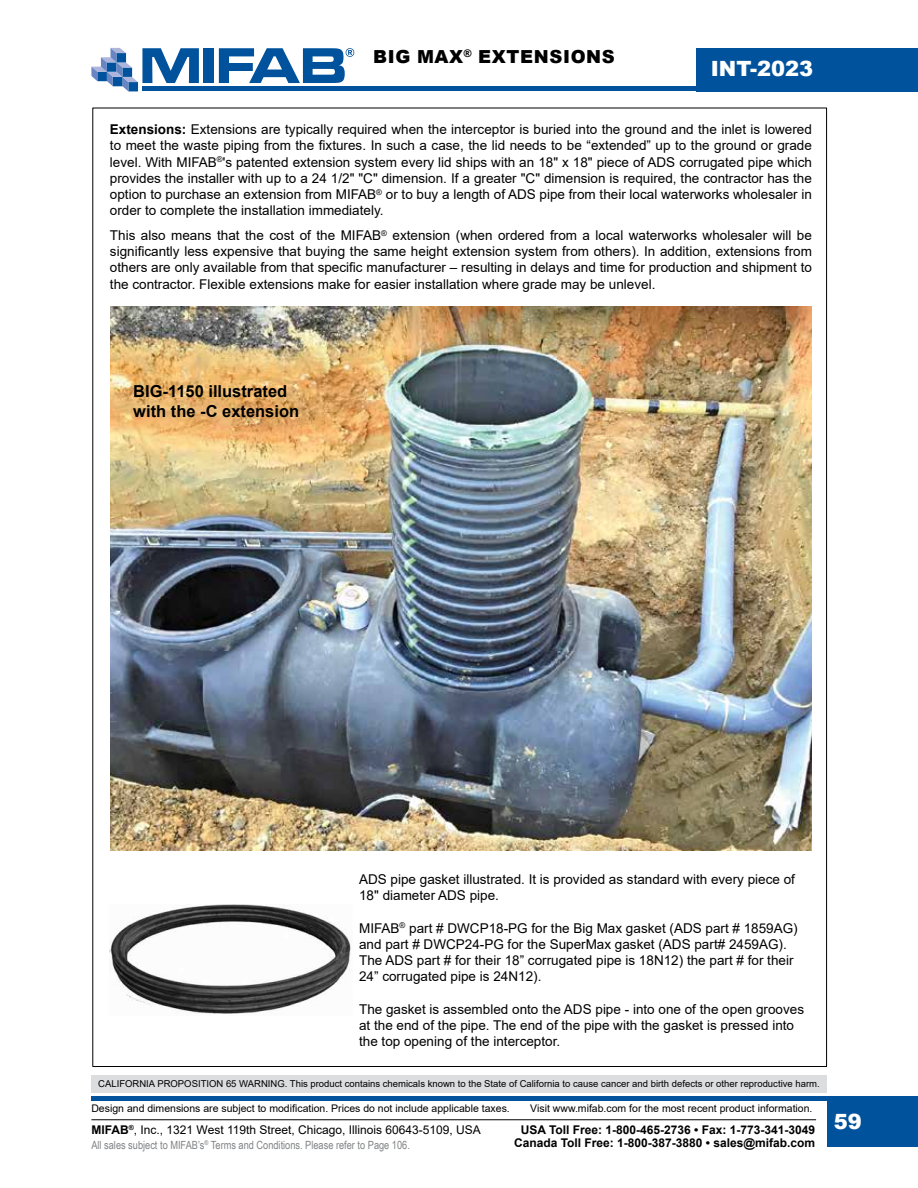
<style>
.page{position:relative;width:918px;height:1188px;background:#fff}
.page>*{position:absolute;margin:0;border:0;box-sizing:border-box;transform-origin:0 0}
.t1{font:900 21px "Arial";color:#fff}
.t2{font:900 18px "Arial";letter-spacing:.035em;color:#000}
.t3{font:700 16.5px/19.8px "Arial";color:#000}
.t4{font:13.5px/16.2px "Arial";color:#000}
.t5{font:700 12px/13.5px "Arial";color:#000;text-align:center}
.t6{font:12px "Arial";color:#000}
.t7{font:11.25px "Arial Narrow";color:#808285}
.t8{font:10.5px "Arial";color:#000}
.t9{font:9.45px "Arial";color:#000}
.s1{font-weight:700}
</style>
<div class="page">
<div style="left:828px;top:1097px;width:90px;height:50px;background:#00529c"></div>
<hr style="left:91px;top:1097px;width:793px;height:4px;background:#00529c">
<hr style="left:91px;top:1119px;width:725px;height:1px;background:#000">
<div style="left:204px;top:48px;width:10px;height:35px;background:#00529c"></div>
<svg style="left:219px;top:48px;width:135px;height:35px"></svg>
<svg style="left:91px;top:48px;width:108px;height:43px"></svg>
<hr style="left:142px;top:87px;width:776px;height:4px;background:#00529c">
<div style="left:696px;top:48px;width:222px;height:43px;background:#00529c"></div>
<div style="left:91px;top:1075px;width:736px;height:17px;background:#dcddde"></div>
<img style="left:110px;top:905px;width:241px;height:109px">
<img style="left:111px;top:307px;width:701px;height:544px">
<h2 class="t2" style="left:373px;top:43px;width:243px">BIG MAX<sup>®</sup> EXTENSIONS</h2>
<h1 class="t1" style="left:711px;top:53px;width:104px">INT-2023</h1>
<p class="t4" style="left:110px;top:121px;width:704px;text-align:justify"><span class="s1">Extensions:</span> Extensions are typically required when the interceptor is buried into the ground and the inlet is lowered to meet the waste piping from the fixtures. In such a case, the lid needs to be “extended” up to the ground or grade level. With MIFAB<sup>®</sup>'s patented extension system every lid ships with an 18" x 18" piece of ADS corrugated pipe which provides the installer with up to a 24 1/2" "C" dimension. If a greater "C" dimension is required, the contractor has the option to purchase an extension from MIFAB<sup>®</sup> or to buy a length of ADS pipe from their local waterworks wholesaler in order to complete the installation immediately.</p>
<p class="t4" style="left:110px;top:227px;width:703px;text-align:justify">This also means that the cost of the MIFAB<sup>®</sup> extension (when ordered from a local waterworks wholesaler will be significantly less expensive that buying the same height extension system from others). In addition, extensions from others are only available from that specific manufacturer – resulting in delays and time for production and shipment to the contractor. Flexible extensions make for easier installation where grade may be unlevel.</p>
<p class="t3" style="left:133px;top:381px;width:167px">BIG-1150 illustrated with the -C extension</p>
<p class="t4" style="left:359px;top:871px;width:437px">ADS pipe gasket illustrated. It is provided as standard with every piece of<br>18" diameter ADS pipe.</p>
<p class="t4" style="left:359px;top:920px;width:440px">MIFAB<sup>®</sup> part # DWCP18-PG for the Big Max gasket (ADS part # 1859AG) and part # DWCP24-PG for the SuperMax gasket (ADS part# 2459AG).<br>The ADS part # for their 18” corrugated pipe is 18N12) the part # for their 24” corrugated pipe is 24N12).</p>
<p class="t4" style="left:359px;top:1001px;width:447px">The gasket is assembled onto the ADS pipe - into one of the open grooves at the end of the pipe. The end of the pipe with the gasket is pressed into the top opening of the interceptor.</p>
<p class="t9" style="left:98px;top:1078px;width:723px">CALIFORNIA PROPOSITION 65 WARNING. This product contains chemicals known to the State of California to cause cancer and birth defects or other reproductive harm.</p>
<p class="t8" style="left:91px;top:1102px;width:420px">Design and dimensions are subject to modification. Prices do not include applicable taxes.</p>
<p class="t8" style="left:530px;top:1102px;width:284px">Visit www.mifab.com for the most recent product information.</p>
<p class="t7" style="left:91px;top:1137px;width:320px">All sales subject to MIFAB’s<sup>®</sup> Terms and Conditions. Please refer to Page 106.</p>
<p class="t6" style="left:91px;top:1121px;width:391px"><span class="s1">MIFAB</span><sup>®</sup>, Inc., 1321 West 119th Street, Chicago, Illinois 60643-5109, USA</p>
<p class="t5" style="left:514px;top:1123px;width:303px">USA Toll Free: 1-800-465-2736 • Fax: 1-773-341-3049<br>Canada Toll Free: 1-800-387-3880 • sales@mifab.com</p>
<h1 class="t1" style="left:834px;top:1107px;width:30px">59</h1>
</div>
